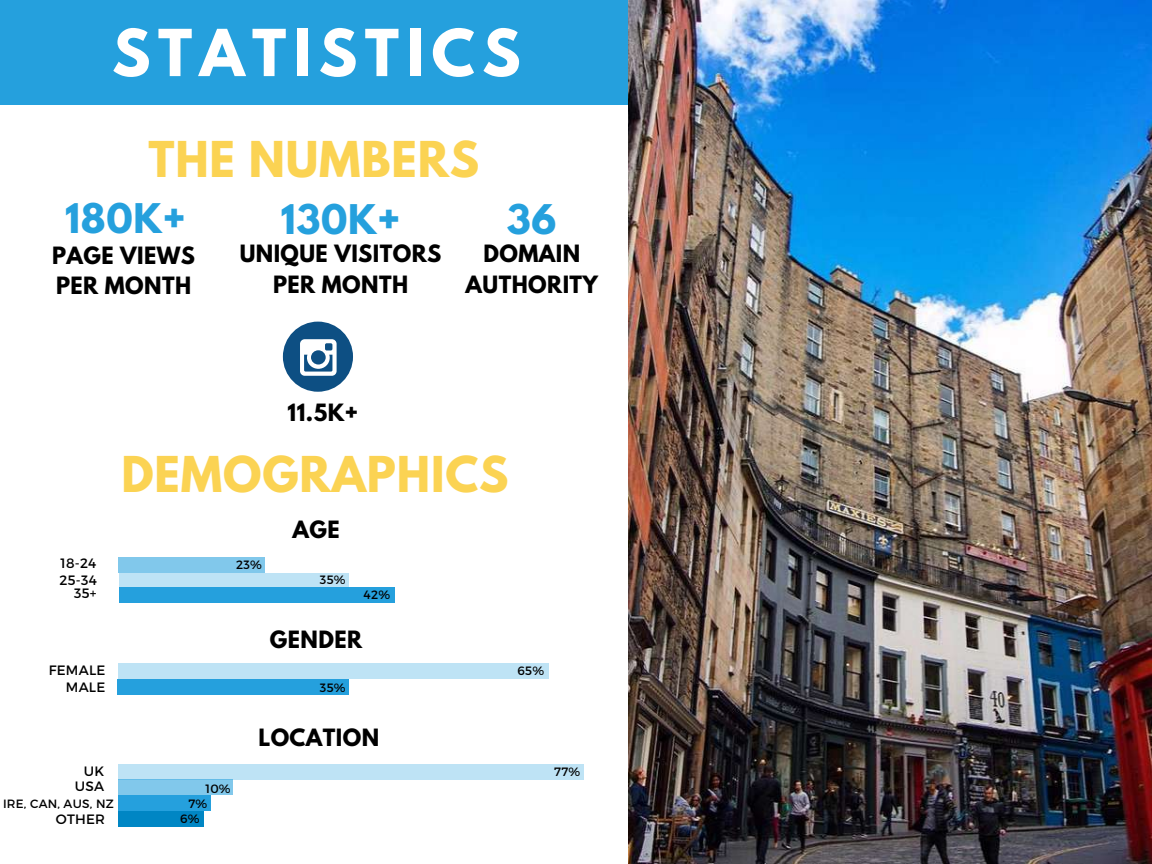
<style>
.page{position:relative;width:1152px;height:864px;background:#fff}
.page>*{position:absolute;margin:0;border:0;box-sizing:border-box;transform-origin:0 0}
.t1{font:700 57.3px "League Spartan";letter-spacing:.13em;color:#fff}
.t2{font:700 43.8px "League Spartan";letter-spacing:.02em;color:#fbd353}
.t3{font:700 36.3px "League Spartan";letter-spacing:.02em;color:#25a0dd}
.t4{font:700 21.15px/30.3px "League Spartan";letter-spacing:.02em;color:#000;text-align:center}
.t5{font:13.65px/16.5px "Montserrat";letter-spacing:.02em;color:#000;text-align:right}
.t6{font:12px/14.9px "Montserrat";letter-spacing:.02em;color:#000}
</style>
<div class="page">
<div style="left:0;top:0;width:633px;height:105px;background:#25a0dd"></div>
<img style="left:628px;top:0;width:524px;height:864px">
<div style="left:119px;top:573px;width:229px;height:16px;background:#bee3f5"></div>
<div style="left:119px;top:557px;width:146px;height:15px;background:#81c8eb"></div>
<div style="left:119px;top:587px;width:275px;height:16px;background:#25a0dd"></div>
<div style="left:118px;top:663px;width:430px;height:16px;background:#bee3f5"></div>
<div style="left:118px;top:680px;width:231px;height:15px;background:#25a0dd"></div>
<div style="left:118px;top:764px;width:466px;height:16px;background:#bee3f5"></div>
<div style="left:118px;top:780px;width:115px;height:15px;background:#81c8eb"></div>
<div style="left:118px;top:795px;width:92px;height:16px;background:#25a0dd"></div>
<div style="left:283px;top:322px;width:70px;height:70px;background:#0d4f83;border-radius:50%"></div>
<svg style="left:300px;top:339px;width:37px;height:37px"></svg>
<div style="left:118px;top:811px;width:86px;height:16px;background:#0086c4"></div>
<h1 class="t1" style="left:112px;top:25px;width:410px">STATISTICS</h1>
<h2 class="t2" style="left:148px;top:137px;width:332px">THE NUMBERS</h2>
<h3 class="t3" style="left:65px;top:200px;width:122px">180K+</h3>
<h3 class="t3" style="left:281px;top:202px;width:121px">130K+</h3>
<h3 class="t3" style="left:507px;top:202px;width:51px">36</h3>
<p class="t4" style="left:52px;top:243px;width:145px;text-align:left">PAGE VIEWS<br>PER MONTH</p>
<p class="t4" style="left:240px;top:241px;width:203px">UNIQUE VISITORS<br>PER MONTH</p>
<p class="t4" style="left:466px;top:241px;width:134px">DOMAIN<br>AUTHORITY</p>
<p class="t4" style="left:288px;top:400px;width:72px">11.5K+</p>
<h2 class="t2" style="left:121px;top:453px;width:389px">DEMOGRAPHICS</h2>
<p class="t5" style="left:60px;top:554px;width:39px;text-align:left">18-24<br>25-34</p>
<p class="t5" style="left:74px;top:585px;width:24px">35+</p>
<p class="t5" style="left:49px;top:661px;width:58px">FEMALE<br>MALE</p>
<p class="t5" style="left:75px;top:762px;width:31px;line-height:15.5px">UK<br>USA</p>
<p class="t6" style="left:3px;top:796px;width:112px">IRE, CAN, AUS, NZ</p>
<p class="t6" style="left:236px;top:557px;width:27px">23%</p>
<p class="t4" style="left:293px;top:517px;width:49px">AGE</p>
<p class="t6" style="left:320px;top:571px;width:27px">35%</p>
<p class="t6" style="left:364px;top:587px;width:28px">42%</p>
<p class="t4" style="left:270px;top:627px;width:94px">GENDER</p>
<p class="t6" style="left:320px;top:680px;width:27px">35%</p>
<p class="t6" style="left:188px;top:780px;width:44px;text-indent:17px">10%<br>7%</p>
<p class="t4" style="left:258px;top:725px;width:122px">LOCATION</p>
<p class="t5" style="left:56px;top:810px;width:51px">OTHER</p>
<p class="t6" style="left:180px;top:811px;width:21px">6%</p>
<p class="t6" style="left:518px;top:663px;width:28px">65%</p>
<p class="t6" style="left:554px;top:763px;width:27px">77%</p>
</div>
